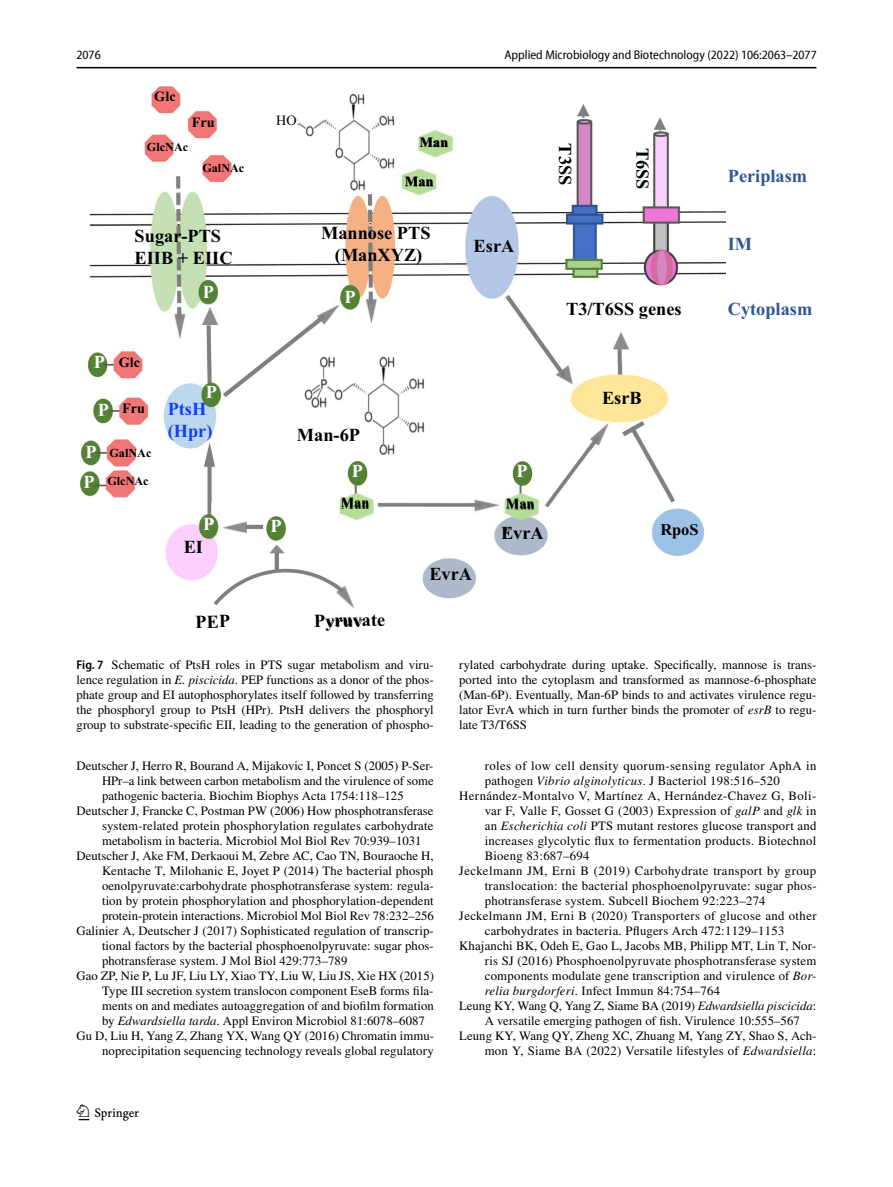
<style>
.page{position:relative;width:893px;height:1187px;background:#fff}
.page>*{position:absolute;margin:0;border:0;box-sizing:border-box;transform-origin:0 0}
.t1{font:22.5px "Springnew Regular 2";color:#000}
.t2{font:18.3px/22px "Times New Roman PS Bold MT10";color:#000;text-align:center}
.t3{font:18.3px "Times New Roman PS Bold MT10";color:#2f5597}
.t4{font:18.3px/22px "Times New Roman PS Bold MT10";color:#103ffb}
.t5{font:18.3px "Times New Roman PS Bold MT10";color:#fff}
.t6{font:16.35px "Times New Roman PS Bold MT10";color:#000}
.t7{font:14.1px "Times New Roman PS Bold MT10";letter-spacing:.005em;color:#000}
.t8{font:14.1px "Times New Roman PSMT4";color:#000}
.t9{font:12.75px/15px "STIX";letter-spacing:.005em;color:#000;text-align:justify}
.t10{font:12.75px "STIX";letter-spacing:.03em;color:#000}
.t11{font:semi-condensed 12.75px "Myriad Pro Unic";color:#000}
.t12{font:12.75px "STIX";letter-spacing:.035em;color:#000}
.t13{font:12.15px "Times New Roman PS Bold MT10";color:#000}
.s1{font-size:18.3px;color:#fff}
.s2{font-family:"Myriad Pro";font-weight:600;font-stretch:semi-condensed}
.s3{font-style:italic}
</style>
<div class="page">
<hr style="left:77px;top:67px;width:739px;height:1px;background:#000">
<img style="left:81px;top:87px;width:644px;height:539px">
<svg style="left:196px;top:615px;width:34px;height:11px"></svg>
<p class="t11" style="left:77px;top:50px;width:26px">2076</p>
<p class="t11" style="left:504px;top:50px;width:314px">Applied Microbiology and Biotechnology (2022) 106:2063–2077</p>
<p class="t7" style="left:154px;top:86px;width:23px">Glc</p>
<p class="t7" style="left:192px;top:112px;width:24px">Fru</p>
<p class="t8" style="left:276px;top:111px;width:22px">HO</p>
<p class="t13" style="left:147px;top:138px;width:43px">GlcNAc</p>
<p class="t13" style="left:202px;top:159px;width:43px">GalNAc</p>
<p class="t7" style="left:419px;top:132px;width:30px">Man</p>
<h2 class="t2" style="left:577px;top:143px;width:43px;rotate:90deg">T3SS</h2>
<h2 class="t2" style="left:654px;top:148px;width:43px;rotate:90deg">T6SS</h2>
<p class="t7" style="left:405px;top:171px;width:30px">Man</p>
<h2 class="t3" style="left:728px;top:162px;width:81px">Periplasm</h2>
<h2 class="t2" style="left:135px;top:224px;width:99px;text-align:left">Sugar-PTS<br>EIIB + EIIC</h2>
<h2 class="t2" style="left:321px;top:221px;width:111px">Mannose PTS (ManXYZ)</h2>
<h2 class="t2" style="left:474px;top:234px;width:42px">EsrA</h2>
<h2 class="t3" style="left:728px;top:230px;width:26px">IM</h2>
<h2 class="t5" style="left:203px;top:278px;width:13px">P</h2>
<h2 class="t5" style="left:344px;top:283px;width:13px">P</h2>
<p class="t7" style="left:94px;top:352px;width:48px"><span class="s1">P</span> Glc</p>
<p class="t7" style="left:98px;top:397px;width:49px"><span class="s1">P</span> Fru</p>
<p class="t13" style="left:86px;top:443px;width:67px"><span class="s1">P</span> GalNAc</p>
<p class="t13" style="left:84px;top:472px;width:67px"><span class="s1">P</span> GlcNAc</p>
<h2 class="t5" style="left:206px;top:379px;width:13px">P</h2>
<h2 class="t4" style="left:168px;top:397px;width:46px">PtsH (Hpr)</h2>
<h2 class="t5" style="left:203px;top:510px;width:13px">P</h2>
<h2 class="t2" style="left:184px;top:535px;width:21px">EI</h2>
<h2 class="t5" style="left:270px;top:512px;width:13px">P</h2>
<h2 class="t2" style="left:297px;top:423px;width:65px">Man-6P</h2>
<h2 class="t5" style="left:352px;top:457px;width:13px">P</h2>
<p class="t7" style="left:341px;top:492px;width:30px">Man</p>
<h2 class="t2" style="left:314px;top:609px;width:73px;rotate:-1deg">Pyruvate</h2>
<h2 class="t2" style="left:429px;top:562px;width:44px">EvrA</h2>
<h2 class="t2" style="left:566px;top:297px;width:117px">T3/T6SS genes</h2>
<h2 class="t5" style="left:516px;top:457px;width:13px">P</h2>
<p class="t7" style="left:506px;top:493px;width:30px">Man</p>
<h2 class="t2" style="left:501px;top:521px;width:44px">EvrA</h2>
<h2 class="t2" style="left:602px;top:386px;width:41px">EsrB</h2>
<p class="t6" style="left:660px;top:517px;width:40px">RpoS</p>
<h2 class="t3" style="left:728px;top:295px;width:86px">Cytoplasm</h2>
<p class="t9" style="left:77px;top:658px;width:359px"><span class="s2">Fig. 7</span> Schematic of PtsH roles in PTS sugar metabolism and viru&shy;lence regulation in <span class="s3">E. piscicida</span>. PEP functions as a donor of the phos&shy;phate group and EI autophosphorylates itself followed by transferring the phosphoryl group to PtsH (HPr). PtsH delivers the phosphoryl group to substrate-specific EII, leading to the generation of phospho-</p>
<p class="t9" style="left:459px;top:658px;width:359px">rylated carbohydrate during uptake. Specifically, mannose is trans&shy;ported into the cytoplasm and transformed as mannose-6-phosphate (Man-6P). Eventually, Man-6P binds to and activates virulence regu&shy;lator EvrA which in turn further binds the promoter of <span class="s3">esrB</span> to regu&shy;late T3/T6SS</p>
<p class="t9" style="left:77px;top:759px;width:358px">Deutscher J, Herro R, Bourand A, Mijakovic I, Poncet S (2005) P-Ser-</p>
<p class="t9" style="left:102px;top:774px;width:333px">HPr–a link between carbon metabolism and the virulence of some</p>
<p class="t9" style="left:102px;top:789px;width:303px">pathogenic bacteria. Biochim Biophys Acta 1754:118–125</p>
<p class="t9" style="left:77px;top:804px;width:359px">Deutscher J, Francke C, Postman PW (2006) How phosphotransferase</p>
<p class="t9" style="left:102px;top:819px;width:333px">system-related protein phosphorylation regulates carbohydrate</p>
<p class="t9" style="left:102px;top:834px;width:321px">metabolism in bacteria. Microbiol Mol Biol Rev 70:939–1031</p>
<p class="t9" style="left:77px;top:849px;width:359px">Deutscher J, Ake FM, Derkaoui M, Zebre AC, Cao TN, Bouraoche H,</p>
<p class="t9" style="left:102px;top:864px;width:333px">Kentache T, Milohanic E, Joyet P (2014) The bacterial phosph</p>
<p class="t9" style="left:102px;top:879px;width:333px">oenolpyruvate:carbohydrate phosphotransferase system: regula-</p>
<p class="t9" style="left:102px;top:894px;width:333px">tion by protein phosphorylation and phosphorylation-dependent</p>
<p class="t9" style="left:102px;top:909px;width:333px">protein-protein interactions. Microbiol Mol Biol Rev 78:232–256</p>
<p class="t9" style="left:77px;top:924px;width:359px">Galinier A, Deutscher J (2017) Sophisticated regulation of transcrip-</p>
<p class="t9" style="left:102px;top:939px;width:333px">tional factors by the bacterial phosphoenolpyruvate: sugar phos-</p>
<p class="t9" style="left:102px;top:954px;width:247px">photransferase system. J Mol Biol 429:773–789</p>
<p class="t9" style="left:77px;top:969px;width:359px">Gao ZP, Nie P, Lu JF, Liu LY, Xiao TY, Liu W, Liu JS, Xie HX (2015)</p>
<p class="t9" style="left:102px;top:984px;width:333px">Type III secretion system translocon component EseB forms fila-</p>
<p class="t9" style="left:102px;top:999px;width:333px">ments on and mediates autoaggregation of and biofilm formation</p>
<p class="t9" style="left:102px;top:1014px;width:324px">by <span class="s3">Edwardsiella tarda</span>. Appl Environ Microbiol 81:6078–6087</p>
<p class="t9" style="left:77px;top:1029px;width:359px">Gu D, Liu H, Yang Z, Zhang YX, Wang QY (2016) Chromatin immu-</p>
<p class="t9" style="left:102px;top:1044px;width:333px">noprecipitation sequencing technology reveals global regulatory</p>
<h1 class="t1" style="left:79px;top:1104px;width:62px">1 3</h1>
<p class="t10" style="left:485px;top:757px;width:333px">roles of low cell density quorum-sensing regulator AphA in</p>
<p class="t9" style="left:485px;top:774px;width:297px">pathogen <span class="s3">Vibrio alginolyticus</span>. J Bacteriol 198:516–520</p>
<p class="t10" style="left:459px;top:787px;width:358px">Hernández-Montalvo V, Martínez A, Hernández-Chavez G, Boli-</p>
<p class="t9" style="left:485px;top:804px;width:333px">var F, Valle F, Gosset G (2003) Expression of <span class="s3">galP</span> and <span class="s3">glk</span> in</p>
<p class="t9" style="left:485px;top:819px;width:333px">an <span class="s3">Escherichia coli</span> PTS mutant restores glucose transport and</p>
<p class="t9" style="left:485px;top:834px;width:333px">increases glycolytic flux to fermentation products. Biotechnol</p>
<p class="t9" style="left:485px;top:849px;width:106px">Bioeng 83:687–694</p>
<p class="t12" style="left:459px;top:862px;width:359px">Jeckelmann JM, Erni B (2019) Carbohydrate transport by group</p>
<p class="t9" style="left:485px;top:879px;width:333px">translocation: the bacterial phosphoenolpyruvate: sugar phos-</p>
<p class="t9" style="left:485px;top:894px;width:282px">photransferase system. Subcell Biochem 92:223–274</p>
<p class="t10" style="left:459px;top:907px;width:359px">Jeckelmann JM, Erni B (2020) Transporters of glucose and other</p>
<p class="t9" style="left:485px;top:924px;width:301px">carbohydrates in bacteria. Pflugers Arch 472:1129–1153</p>
<p class="t9" style="left:459px;top:939px;width:359px">Khajanchi BK, Odeh E, Gao L, Jacobs MB, Philipp MT, Lin T, Nor-</p>
<p class="t9" style="left:485px;top:954px;width:333px">ris SJ (2016) Phosphoenolpyruvate phosphotransferase system</p>
<p class="t9" style="left:485px;top:969px;width:333px">components modulate gene transcription and virulence of <span class="s3">Bor-</span></p>
<p class="t9" style="left:485px;top:984px;width:237px"><span class="s3">relia burgdorferi</span>. Infect Immun 84:754–764</p>
<p class="t9" style="left:459px;top:999px;width:358px">Leung KY, Wang Q, Yang Z, Siame BA (2019) <span class="s3">Edwardsiella piscicida</span>:</p>
<p class="t9" style="left:485px;top:1014px;width:317px">A versatile emerging pathogen of fish. Virulence 10:555–567</p>
<p class="t9" style="left:459px;top:1029px;width:359px">Leung KY, Wang QY, Zheng XC, Zhuang M, Yang ZY, Shao S, Ach-</p>
<p class="t9" style="left:485px;top:1044px;width:333px">mon Y, Siame BA (2022) Versatile lifestyles of <span class="s3">Edwardsiella</span>:</p>
</div>
